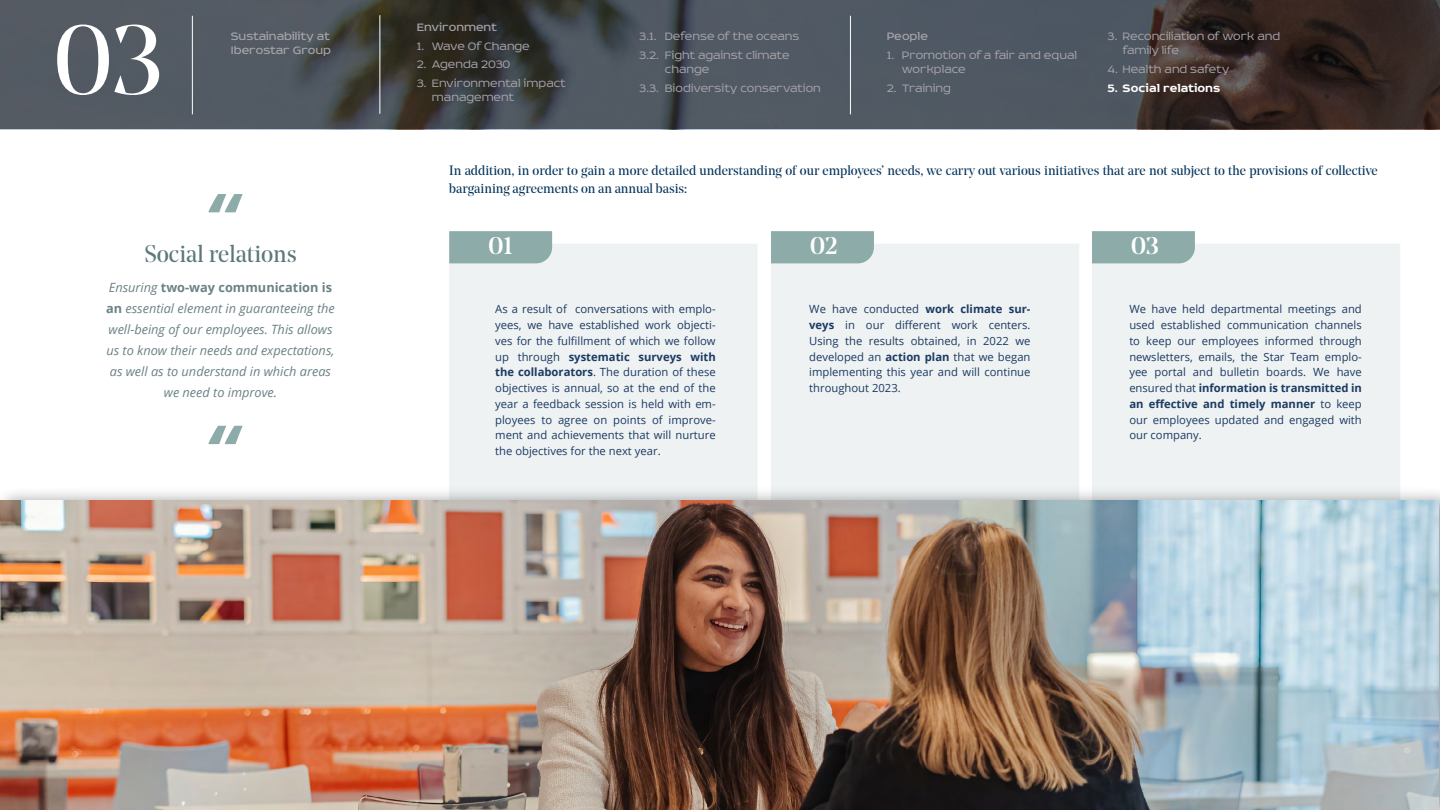
<style>
.page{position:relative;width:1440px;height:810px;background:#fff}
.page>*{position:absolute;margin:0;border:0;box-sizing:border-box;transform-origin:0 0}
.t1{font:97.5px "Noe Display";color:#fff}
.t2{font:italic 700 75px "Open Sans";color:#8caba9}
.t3{font:24px "Noe Display";color:#5d777a}
.t4{font:500 24px "Noe Display";color:#fff}
.t5{font:13.5px/18px "Noe Display";color:#05345b}
.t6{font:italic 12.75px/21px "Open Sans";color:#6b8285;text-align:center}
.t7{font:300 12.38px/14.2px "Echoes Sans";color:#a6a4aa}
.t8{font:12.38px/14.2px "Echoes Sans";color:#a6a4aa}
.t9{font:700 12.38px "Echoes Sans";color:#fff}
.t10{font:300 12.38px "Echoes Sans";letter-spacing:-.02em;color:#a6a4aa}
.t11{font:11.25px/15.8px "Open Sans";color:#1c3a63;text-align:justify}
.s1{font-weight:700;font-style:normal}
.s2{font-weight:700}
</style>
<div class="page">
<svg style="left:0;top:0;width:1440px;height:129px;background:#46494d"></svg>
<hr style="left:192px;top:16px;width:1px;height:98px;background:#fff">
<div style="left:449px;top:244px;width:308px;height:242px;background:#eef2f2"></div>
<div style="left:771px;top:244px;width:308px;height:242px;background:#eef2f2"></div>
<div style="left:1092px;top:244px;width:308px;height:242px;background:#eef2f2"></div>
<div style="left:0;top:486px;width:1440px;height:324px;background:#000;opacity:.38"></div>
<img style="left:0;top:501px;width:1438px;height:309px">
<div style="left:449px;top:231px;width:103px;height:32px;background:#8caba9"></div>
<div style="left:771px;top:231px;width:103px;height:32px;background:#8caba9"></div>
<div style="left:1092px;top:231px;width:103px;height:32px;background:#8caba9"></div>
<hr style="left:380px;top:15px;width:1px;height:99px;background:#fff">
<hr style="left:850px;top:16px;width:1px;height:98px;background:#fff">
<h1 class="t1" style="left:52px;top:0;width:112px">03</h1>
<p class="t8" style="left:231px;top:29px;width:102px">Sustainability at<br>Iberostar Group</p>
<h2 class="t2" style="left:204px;top:167px;width:34px">“</h2>
<h3 class="t3" style="left:144px;top:239px;width:154px">Social relations</h3>
<p class="t6" style="left:106px;top:276px;width:230px">Ensuring <span class="s1">two-way communication is an</span> essential element in guaranteeing the well-being of our employees. This allows us to know their needs and expectations, as well as to understand in which areas we need to improve.</p>
<h2 class="t2" style="left:204px;top:399px;width:34px">“</h2>
<p class="t8" style="left:417px;top:20px;width:81px">Environment</p>
<p class="t7" style="left:417px;top:39px;width:114px">1. Wave Of Change</p>
<p class="t7" style="left:417px;top:57px;width:95px">2. Agenda 2030</p>
<p class="t7" style="left:432px;top:76px;width:136px;text-indent:-15px">3. Environmental impact management</p>
<p class="t7" style="left:639px;top:27px;width:162px;line-height:18.8px">3.1. Defense of the oceans<br>3.2. Fight against climate</p>
<p class="t7" style="left:639px;top:60px;width:183px;line-height:18.8px;text-indent:26px">change<br>3.3. Biodiversity conservation</p>
<p class="t8" style="left:887px;top:29px;width:43px">People</p>
<p class="t7" style="left:902px;top:48px;width:177px;text-indent:-15px">1. Promotion of a fair and equal workplace</p>
<p class="t10" style="left:887px;top:81px;width:66px">2. Training</p>
<p class="t7" style="left:1123px;top:29px;width:159px;text-indent:-15px">3. Reconciliation of work and family life</p>
<p class="t7" style="left:1108px;top:62px;width:123px">4. Health and safety</p>
<p class="t9" style="left:1108px;top:81px;width:114px">5. Social relations</p>
<p class="t5" style="left:449px;top:161px;width:930px">In addition, in order to gain a more detailed understanding of our employees’ needs, we carry out various initiatives that are not subject to the provisions of collective bargaining agreements on an annual basis:</p>
<h3 class="t4" style="left:488px;top:231px;width:26px">01</h3>
<h3 class="t4" style="left:810px;top:231px;width:30px">02</h3>
<h3 class="t4" style="left:1131px;top:231px;width:30px">03</h3>
<p class="t11" style="left:495px;top:301px;width:222px">As a result of conversations with emplo&shy;yees, we have established work objecti&shy;ves for the fulfillment of which we follow up through <span class="s2">systematic surveys with the collaborators</span>. The duration of these objectives is annual, so at the end of the year a feedback session is held with em&shy;ployees to agree on points of improve&shy;ment and achievements that will nurture the objectives for the next year.</p>
<p class="t11" style="left:809px;top:301px;width:223px">We have conducted <span class="s2">work climate sur&shy;veys</span> in our different work centers.<br>Using the results obtained, in 2022 we developed an <span class="s2">action plan</span> that we began implementing this year and will continue throughout 2023.</p>
<p class="t11" style="left:1129px;top:301px;width:234px">We have held departmental meetings and used established communication channels to keep our employees informed through newsletters, emails, the Star Team emplo&shy;yee portal and bulletin boards. We have ensured that <span class="s2">information is transmitted in an effective and timely manner</span> to keep our employees updated and engaged with our company.</p>
</div>
